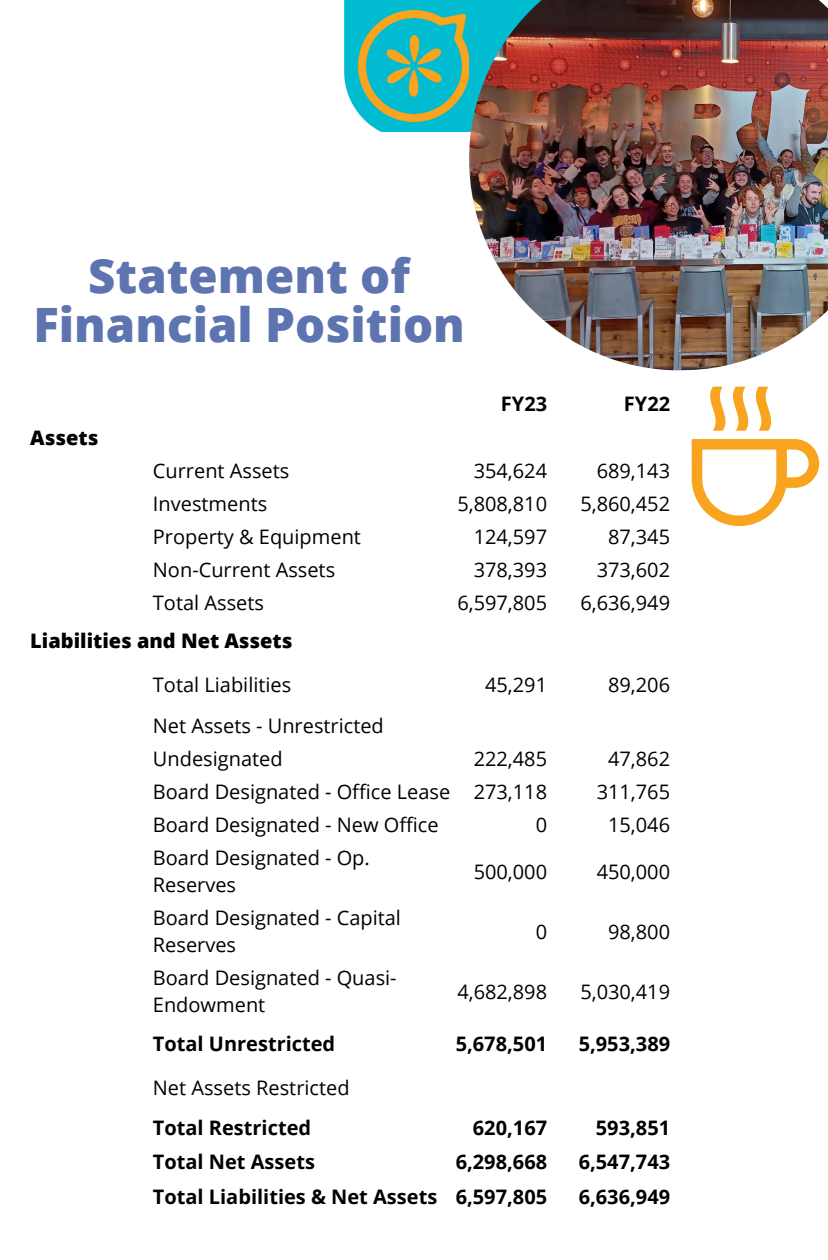
<style>
.page{position:relative;width:828px;height:1260px;background:#fff}
.page>*{position:absolute;margin:0;border:0;box-sizing:border-box;transform-origin:0 0}
.t1{font:800 47.4px/48.8px "Open Sans";color:#5e74b1;text-align:center}
.t2{font:20px/27px "Open Sans";color:#000}
.t3{font:700 20px "Open Sans";color:#000}
.t4{font:800 20px "Open Sans";color:#000}
</style>
<div class="page">
<img style="left:344px;top:0;width:125px;height:131px">
<img style="left:358px;top:11px;width:111px;height:111px">
<svg style="left:710px;top:387px;width:62px;height:44px"></svg>
<svg style="left:692px;top:439px;width:127px;height:87px"></svg>
<img style="left:469px;top:0;width:359px;height:370px">
<p class="t1" style="left:33px;top:251px;width:433px">Statement of<br>Financial Position</p>
<p class="t4" style="left:30px;top:424px;width:70px">Assets</p>
<p class="t3" style="left:501px;top:389px;width:48px">FY23</p>
<h1 class="t3" style="left:624px;top:389px;width:48px">FY22</h1>
<p class="t2" style="left:153px;top:457px;width:138px">Current Assets</p>
<p class="t2" style="left:474px;top:457px;width:75px">354,624</p>
<p class="t2" style="left:597px;top:457px;width:75px">689,143</p>
<p class="t2" style="left:153px;top:490px;width:116px">Investments</p>
<p class="t2" style="left:457px;top:490px;width:91px">5,808,810</p>
<p class="t2" style="left:580px;top:490px;width:91px">5,860,452</p>
<p class="t2" style="left:153px;top:523px;width:210px">Property &amp; Equipment</p>
<p class="t2" style="left:474px;top:523px;width:75px">124,597</p>
<p class="t2" style="left:608px;top:523px;width:64px">87,345</p>
<p class="t2" style="left:153px;top:556px;width:184px">Non-Current Assets</p>
<p class="t2" style="left:474px;top:556px;width:75px">378,393</p>
<p class="t2" style="left:597px;top:556px;width:75px">373,602</p>
<p class="t2" style="left:153px;top:589px;width:113px">Total Assets</p>
<p class="t2" style="left:457px;top:589px;width:91px">6,597,805</p>
<p class="t2" style="left:580px;top:589px;width:91px">6,636,949</p>
<p class="t4" style="left:30px;top:626px;width:264px">Liabilities and Net Assets</p>
<p class="t2" style="left:153px;top:671px;width:140px">Total Liabilities</p>
<p class="t2" style="left:485px;top:671px;width:64px">45,291</p>
<p class="t2" style="left:608px;top:671px;width:64px">89,206</p>
<p class="t2" style="left:153px;top:712px;width:232px">Net Assets - Unrestricted</p>
<p class="t2" style="left:153px;top:745px;width:131px">Undesignated</p>
<p class="t2" style="left:474px;top:745px;width:75px">222,485</p>
<p class="t2" style="left:608px;top:745px;width:64px">47,862</p>
<p class="t2" style="left:153px;top:778px;width:299px">Board Designated - Office Lease</p>
<p class="t2" style="left:474px;top:778px;width:75px">273,118</p>
<p class="t2" style="left:597px;top:778px;width:75px">311,765</p>
<p class="t2" style="left:153px;top:811px;width:287px">Board Designated - New Office</p>
<p class="t2" style="left:536px;top:811px;width:13px">0</p>
<p class="t2" style="left:608px;top:811px;width:64px">15,046</p>
<p class="t2" style="left:153px;top:844px;width:218px">Board Designated - Op.<br>Reserves</p>
<p class="t2" style="left:474px;top:857px;width:75px">500,000</p>
<p class="t2" style="left:597px;top:857px;width:75px">450,000</p>
<p class="t2" style="left:153px;top:904px;width:250px">Board Designated - Capital<br>Reserves</p>
<p class="t2" style="left:153px;top:964px;width:245px">Board Designated - Quasi-<br>Endowment</p>
<p class="t2" style="left:536px;top:917px;width:13px">0</p>
<p class="t2" style="left:608px;top:917px;width:64px">98,800</p>
<p class="t2" style="left:457px;top:977px;width:91px">4,682,898</p>
<p class="t2" style="left:580px;top:977px;width:91px">5,030,419</p>
<p class="t3" style="left:153px;top:1030px;width:184px">Total Unrestricted</p>
<p class="t3" style="left:456px;top:1030px;width:93px">5,678,501</p>
<p class="t3" style="left:579px;top:1030px;width:93px">5,953,389</p>
<p class="t2" style="left:153px;top:1074px;width:198px">Net Assets Restricted</p>
<p class="t3" style="left:153px;top:1114px;width:160px">Total Restricted</p>
<p class="t3" style="left:473px;top:1114px;width:76px">620,167</p>
<p class="t3" style="left:596px;top:1114px;width:76px">593,851</p>
<p class="t3" style="left:153px;top:1148px;width:164px">Total Net Assets</p>
<p class="t3" style="left:456px;top:1148px;width:93px">6,298,668</p>
<p class="t3" style="left:579px;top:1148px;width:93px">6,547,743</p>
<p class="t3" style="left:153px;top:1183px;width:286px">Total Liabilities &amp; Net Assets</p>
<p class="t3" style="left:456px;top:1183px;width:93px">6,597,805</p>
<p class="t3" style="left:579px;top:1183px;width:93px">6,636,949</p>
</div>
